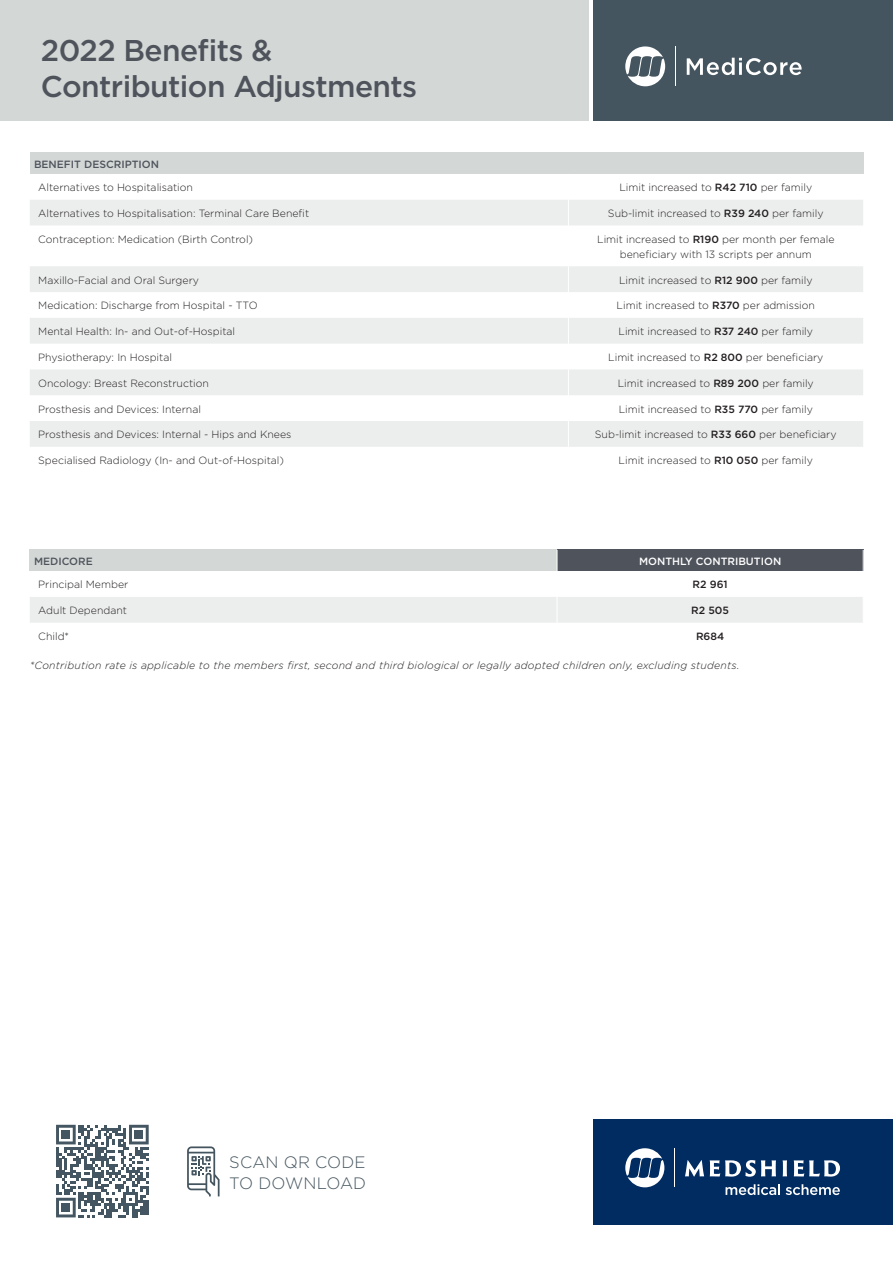
<style>
.page{position:relative;width:893px;height:1263px;background:#fff}
.page>*{position:absolute;margin:0;border:0;box-sizing:border-box;transform-origin:0 0}
.t1{font:500 30px/35.5px "Gotham";letter-spacing:-.02em;color:#4f535c}
.t2{font:300 16.5px/21.3px "Gotham";letter-spacing:.01em;color:#45555f}
.t3{font:300 10.5px/15px "Gotham";color:#231f20;text-align:center}
.t4{font:italic 300 10.5px "Gotham";letter-spacing:.02em;color:#231f20}
.t5{font:500 10.5px "Gotham";color:#4f535c}
.t6{font:500 10.5px "Gotham";color:#fff}
.t7{font:500 10.5px "Gotham";color:#231f20}
.s1{font-weight:500}
</style>
<div class="page">
<div style="left:30px;top:153px;width:833px;height:21px;background:#d3d8d6"></div>
<svg style="left:30px;top:200px;width:833px;height:247px;fill:#eceeed"></svg>
<svg style="left:568px;top:200px;width:1px;height:25px"></svg>
<hr style="left:568px;top:225px;width:1px;height:41px;background:#fff">
<svg style="left:568px;top:266px;width:1px;height:181px"></svg>
<div style="left:594px;top:0;width:299px;height:120px;background:#45555f"></div>
<div style="left:0;top:0;width:588px;height:120px;background:#d3d8d6"></div>
<svg style="left:187px;top:1146px;width:33px;height:50px"></svg>
<div style="left:594px;top:1119px;width:299px;height:105px;background:#002c62"></div>
<hr style="left:674px;top:1148px;width:1px;height:39px;background:#fff">
<svg style="left:625px;top:1148px;width:39px;height:39px"></svg>
<svg style="left:726px;top:1184px;width:54px;height:11px"></svg>
<svg style="left:786px;top:1184px;width:54px;height:11px"></svg>
<svg style="left:685px;top:1160px;width:19px;height:17px"></svg>
<svg style="left:710px;top:1160px;width:66px;height:17px"></svg>
<svg style="left:783px;top:1160px;width:4px;height:16px"></svg>
<svg style="left:794px;top:1160px;width:46px;height:16px"></svg>
<svg style="left:56px;top:1125px;width:93px;height:92px"></svg>
<div style="left:62px;top:1130px;width:8px;height:9px;background:#445661"></div>
<div style="left:135px;top:1130px;width:8px;height:9px;background:#445661"></div>
<div style="left:62px;top:1203px;width:8px;height:9px;background:#445661"></div>
<hr style="left:675px;top:46px;width:1px;height:40px;background:#fff">
<svg style="left:625px;top:46px;width:40px;height:40px"></svg>
<svg style="left:687px;top:58px;width:115px;height:17px"></svg>
<svg style="left:30px;top:550px;width:834px;height:73px"></svg>
<h1 class="t1" style="left:41px;top:32px;width:378px">2022 Benefits &amp;<br>Contribution Adjustments</h1>
<p class="t5" style="left:34px;top:158px;width:127px">BENEFIT DESCRIPTION</p>
<p class="t3" style="left:38px;top:180px;width:156px">Alternatives to Hospitalisation</p>
<p class="t3" style="left:619px;top:180px;width:194px">Limit increased to <span class="s1">R42 710</span> per family</p>
<p class="t3" style="left:38px;top:206px;width:272px">Alternatives to Hospitalisation: Terminal Care Benefit</p>
<p class="t3" style="left:608px;top:206px;width:217px">Sub-limit increased to <span class="s1">R39 240</span> per family</p>
<p class="t3" style="left:38px;top:231px;width:216px">Contraception: Medication (Birth Control)</p>
<p class="t3" style="left:597px;top:231px;width:239px">Limit increased to <span class="s1">R190</span> per month per female beneficiary with 13 scripts per annum</p>
<p class="t3" style="left:38px;top:272px;width:162px">Maxillo-Facial and Oral Surgery</p>
<p class="t3" style="left:619px;top:272px;width:195px">Limit increased to <span class="s1">R12 900</span> per family</p>
<p class="t3" style="left:38px;top:298px;width:221px">Medication: Discharge from Hospital - TTO</p>
<p class="t3" style="left:617px;top:298px;width:200px">Limit increased to <span class="s1">R370</span> per admission</p>
<p class="t3" style="left:38px;top:324px;width:198px">Mental Health: In- and Out-of-Hospital</p>
<p class="t3" style="left:618px;top:324px;width:196px">Limit increased to <span class="s1">R37 240</span> per family</p>
<p class="t3" style="left:38px;top:350px;width:135px">Physiotherapy: In Hospital</p>
<p class="t3" style="left:608px;top:350px;width:217px">Limit increased to <span class="s1">R2 800</span> per beneficiary</p>
<p class="t3" style="left:38px;top:375px;width:172px">Oncology: Breast Reconstruction</p>
<p class="t3" style="left:618px;top:375px;width:198px">Limit increased to <span class="s1">R89 200</span> per family</p>
<p class="t3" style="left:38px;top:401px;width:164px">Prosthesis and Devices: Internal</p>
<p class="t3" style="left:619px;top:401px;width:196px">Limit increased to <span class="s1">R35 770</span> per family</p>
<p class="t3" style="left:38px;top:427px;width:255px">Prosthesis and Devices: Internal - Hips and Knees</p>
<p class="t3" style="left:595px;top:427px;width:243px">Sub-limit increased to <span class="s1">R33 660</span> per beneficiary</p>
<p class="t3" style="left:38px;top:453px;width:247px">Specialised Radiology (In- and Out-of-Hospital)</p>
<p class="t3" style="left:619px;top:453px;width:196px">Limit increased to <span class="s1">R10 050</span> per family</p>
<p class="t5" style="left:34px;top:555px;width:60px">MEDICORE</p>
<p class="t6" style="left:639px;top:555px;width:144px">MONTHLY CONTRIBUTION</p>
<p class="t3" style="left:38px;top:577px;width:92px">Principal Member</p>
<p class="t7" style="left:693px;top:579px;width:36px">R2 961</p>
<p class="t3" style="left:38px;top:603px;width:90px">Adult Dependant</p>
<p class="t7" style="left:691px;top:604px;width:39px">R2 505</p>
<p class="t3" style="left:38px;top:629px;width:32px">Child*</p>
<p class="t7" style="left:696px;top:630px;width:30px">R684</p>
<p class="t4" style="left:30px;top:659px;width:711px">*Contribution rate is applicable to the members first, second and third biological or legally adopted children only, excluding students.</p>
<h2 class="t2" style="left:229px;top:1151px;width:138px">SCAN QR CODE<br>TO DOWNLOAD</h2>
</div>
